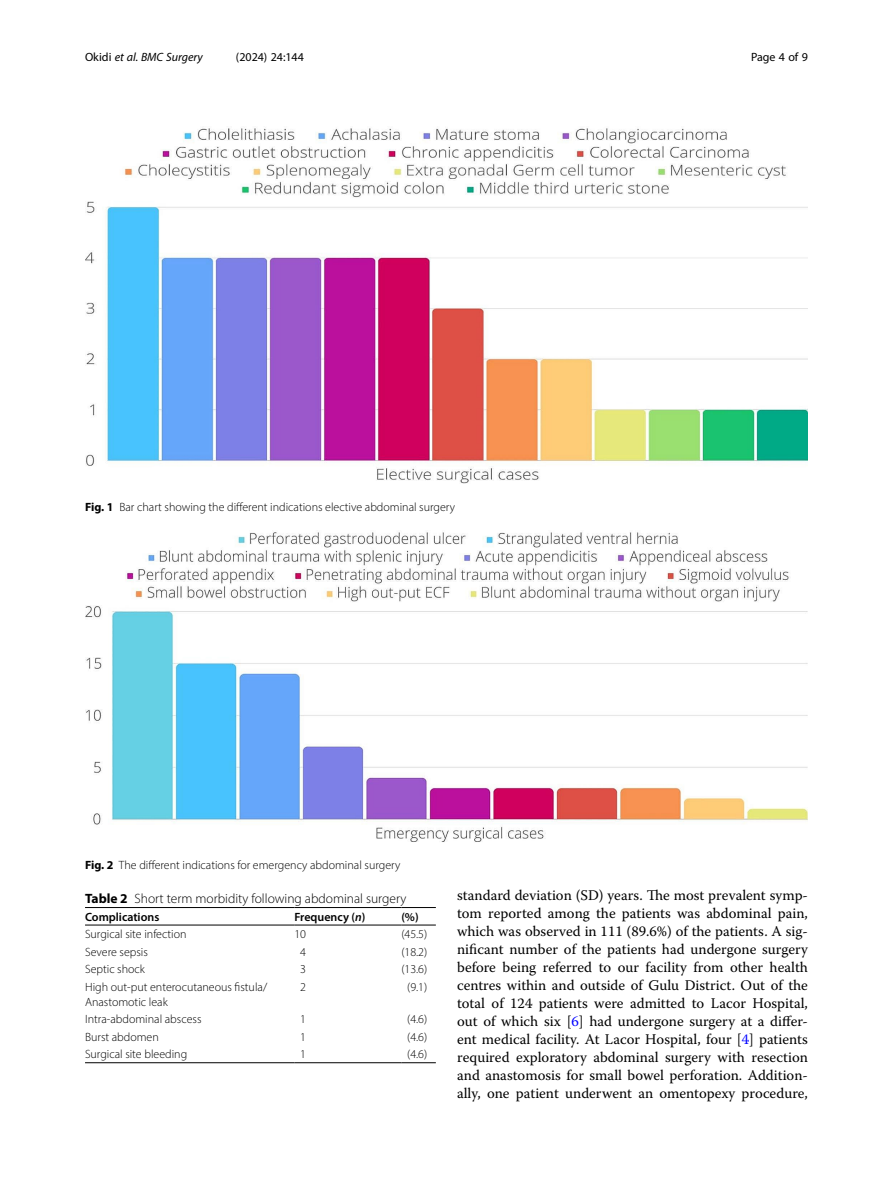
<style>
.page{position:relative;width:893px;height:1191px;background:#fff}
.page>*{position:absolute;margin:0;border:0;box-sizing:border-box;transform-origin:0 0}
.Body_Text{font:14.7px/18px "Warnock Pro";color:#000;text-align:justify}
.Table_Caption{font:300 13.5px "Myriad Pro";color:#000}
.Table_Body{font:300 12px/15px "Myriad Pro";color:#000}
.Figure_Caption{font:300 12px "Myriad Pro";color:#000}
.Table_Head{font:600 12px "Myriad Pro";color:#000}
.t1{font:italic 12px "Myriad Pro";color:#000}
.t2{font:12px "Myriad Pro";color:#000}
.s1{font-style:normal}
.s2{font-weight:700}
.s3{font-style:italic}
.s4{color:#00f}
</style>
<div class="page">
<hr style="left:85px;top:924px;width:209px;height:1px;background:#000">
<hr style="left:294px;top:907px;width:107px;height:1px;background:#000">
<hr style="left:294px;top:924px;width:107px;height:1px;background:#000">
<hr style="left:401px;top:907px;width:35px;height:1px;background:#000">
<hr style="left:401px;top:924px;width:35px;height:1px;background:#000">
<hr style="left:85px;top:1062px;width:209px;height:1px;background:#000">
<hr style="left:294px;top:1062px;width:107px;height:1px;background:#000">
<hr style="left:401px;top:1062px;width:35px;height:1px;background:#000">
<hr style="left:85px;top:907px;width:209px;height:1px;background:#000">
<img style="left:85px;top:532px;width:723px;height:310px">
<img style="left:85px;top:128px;width:723px;height:355px">
<p class="t1" style="left:85px;top:50px;width:119px"><span class="s1">Okidi</span> et al. BMC Surgery</p>
<p class="t2" style="left:236px;top:50px;width:70px">(2024) 24:144</p>
<p class="t2" style="left:751px;top:50px;width:58px">Page 4 of 9</p>
<p class="Figure_Caption" style="left:85px;top:499px;width:372px"><span class="s2">Fig. 1</span> Bar chart showing the different indications elective abdominal surgery</p>
<p class="Figure_Caption" style="left:85px;top:858px;width:317px"><span class="s2">Fig. 2</span> The different indications for emergency abdominal surgery</p>
<p class="Table_Caption" style="left:85px;top:890px;width:323px"><span class="s2">Table 2</span> Short term morbidity following abdominal surgery</p>
<p class="Table_Head" style="left:85px;top:909px;width:76px">Complications</p>
<p class="Table_Head" style="left:294px;top:909px;width:72px">Frequency (<span class="s3">n</span>)</p>
<p class="Table_Head" style="left:401px;top:909px;width:19px">(%)</p>
<p class="Table_Body" style="left:85px;top:926px;width:103px">Surgical site infection</p>
<p class="Table_Body" style="left:294px;top:926px;width:13px">10</p>
<p class="Table_Body" style="left:401px;top:926px;width:28px">(45.5)</p>
<p class="Table_Body" style="left:85px;top:944px;width:64px">Severe sepsis</p>
<p class="Table_Body" style="left:300px;top:944px;width:7px">4</p>
<p class="Table_Body" style="left:401px;top:944px;width:28px">(18.2)</p>
<p class="Table_Body" style="left:85px;top:961px;width:61px">Septic shock</p>
<p class="Table_Body" style="left:300px;top:961px;width:7px">3</p>
<p class="Table_Body" style="left:401px;top:961px;width:28px">(13.6)</p>
<p class="Table_Body" style="left:85px;top:979px;width:184px">High out-put enterocutaneous fistula/<br>Anastomotic leak</p>
<p class="Table_Body" style="left:300px;top:979px;width:7px">2</p>
<p class="Table_Body" style="left:407px;top:979px;width:22px">(9.1)</p>
<p class="Table_Body" style="left:85px;top:1011px;width:118px">Intra-abdominal abscess</p>
<p class="Table_Body" style="left:300px;top:1011px;width:7px">1</p>
<p class="Table_Body" style="left:407px;top:1011px;width:22px">(4.6)</p>
<p class="Table_Body" style="left:85px;top:1029px;width:75px">Burst abdomen</p>
<p class="Table_Body" style="left:300px;top:1029px;width:7px">1</p>
<p class="Table_Body" style="left:407px;top:1029px;width:22px">(4.6)</p>
<p class="Table_Body" style="left:85px;top:1046px;width:104px">Surgical site bleeding</p>
<p class="Table_Body" style="left:300px;top:1046px;width:7px">1</p>
<p class="Table_Body" style="left:407px;top:1046px;width:22px">(4.6)</p>
<p class="Body_Text" style="left:457px;top:886px;width:352px">standard deviation (SD) years. The most prevalent symp&shy;tom reported among the patients was abdominal pain, which was observed in 111 (89.6%) of the patients. A sig&shy;nificant number of the patients had undergone surgery before being referred to our facility from other health centres within and outside of Gulu District. Out of the total of 124 patients were admitted to Lacor Hospital, out of which six [<span class="s4">6</span>] had undergone surgery at a differ&shy;ent medical facility. At Lacor Hospital, four [<span class="s4">4</span>] patients required exploratory abdominal surgery with resection and anastomosis for small bowel perforation. Addition&shy;ally, one patient underwent an omentopexy procedure,</p>
</div>
